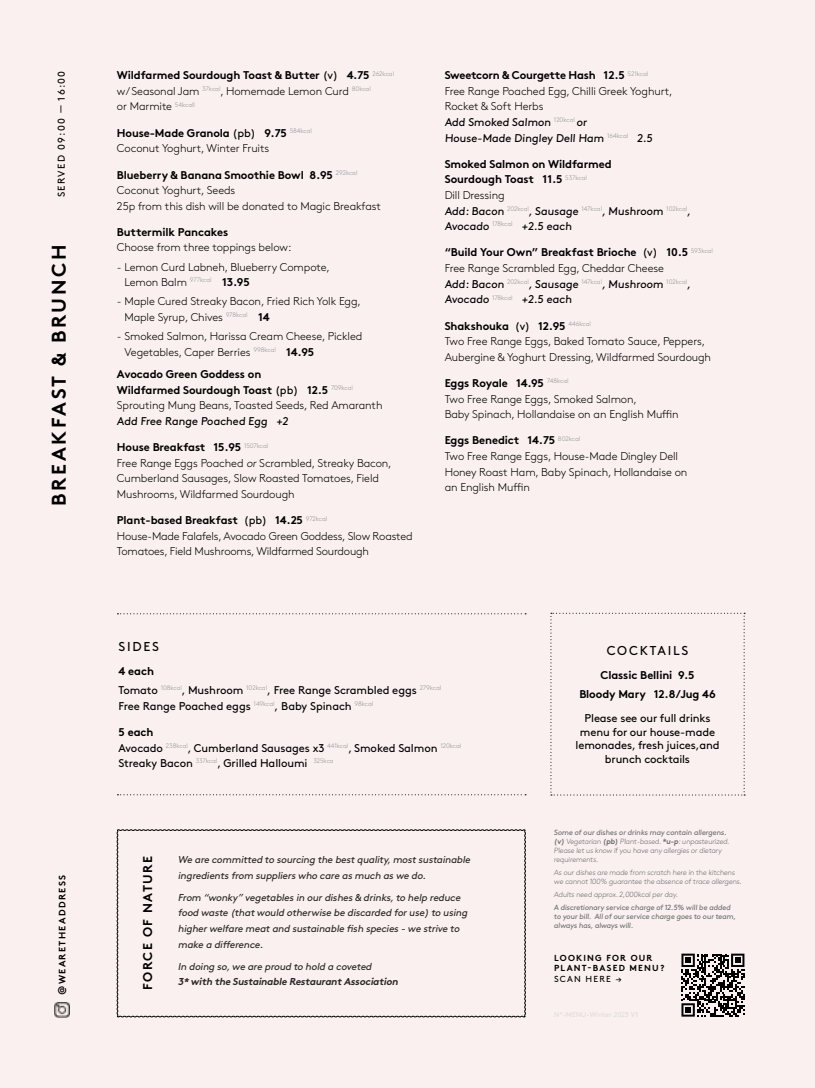
<style>
.page{position:relative;width:815px;height:1088px;background:#faf0ef}
.page>*{position:absolute;margin:0;border:0;box-sizing:border-box;transform-origin:0 0}
.t1{font:700 19.88px "Brown Std";letter-spacing:.135em;color:#000}
.t2{font:12.88px "Brown Std";letter-spacing:.135em;color:#000}
.t3{font:700 12.75px "Brown Std";letter-spacing:.11em;color:#000}
.t4{font:300 11.25px/15.6px "Brown Std";letter-spacing:-.01em;color:#000}
.t5{font:11.25px/15.6px "Brown Std";letter-spacing:-.01em;color:#000}
.t6{font:700 11.25px/15.6px "Brown Std";letter-spacing:-.01em;color:#000}
.t7{font:italic 10px/15.9px "Brown Std";color:#000}
.t8{font:italic 700 10px "Brown Std";color:#000}
.t9{font:9.88px "Brown Std";letter-spacing:.125em;color:#000}
.t10{font:700 9.25px "Brown Std";letter-spacing:.135em;color:#000}
.t11{font:700 8.75px/10.5px "Brown Std";letter-spacing:.135em;color:#000}
.t12{font:8.75px "Brown Std";letter-spacing:.135em;color:#000}
.t13{font:300 7.5px/9px "Brown Std";color:#6d6e71}
.t14{font:7.5px/9px "Brown Std";color:#6d6e71}
.t15{font:7.12px "Brown Std";color:#dcddde}
.s1{font-weight:700}
.s2{font-weight:400}
.s3{font-weight:300}
</style>
<div class="page">
<svg style="left:117px;top:829px;width:409px;height:188px"></svg>
<svg style="left:681px;top:953px;width:64px;height:64px"></svg>
<svg style="left:681px;top:953px;width:63px;height:63px"></svg>
<img style="left:55px;top:1002px;width:14px;height:15px">
<svg style="left:117px;top:794px;width:409px;height:1px"></svg>
<svg style="left:117px;top:613px;width:409px;height:1px"></svg>
<svg style="left:550px;top:613px;width:195px;height:182px"></svg>
<p class="t9" style="left:56px;top:197px;width:128px;rotate:-90deg">SERVED 09:00 — 16:00</p>
<h1 class="t1" style="left:47px;top:506px;width:263px;rotate:-90deg">BREAKFAST &amp; BRUNCH</h1>
<p class="t10" style="left:57px;top:995px;width:121px;rotate:-90deg">@WEARETHEADDRESS</p>
<p class="t4" style="left:117px;top:68px;width:279px"><span class="s1">Wildfarmed Sourdough Toast &amp; Butter</span> <span class="s2">(v)</span> <span class="s1">4.75</span> <sup>262kcal </sup>w/ Seasonal Jam <sup>37kcal</sup>, Homemade Lemon Curd <sup>80kcal<br></sup>or Marmite <sup>54kcall</sup></p>
<p class="t4" style="left:117px;top:125px;width:197px"><span class="s1">House-Made Granola</span> <span class="s2">(pb)</span> <span class="s1">9.75</span> <sup>584kcal<br></sup>Coconut Yoghurt, Winter Fruits</p>
<p class="t4" style="left:117px;top:167px;width:266px"><span class="s1">Blueberry &amp; Banana Smoothie Bowl 8.95</span> <sup>292kcal<br></sup>Coconut Yoghurt, Seeds<br>25p from this dish will be donated to Magic Breakfast</p>
<p class="t6" style="left:117px;top:224px;width:113px">Buttermilk Pancakes</p>
<p class="t4" style="left:117px;top:240px;width:176px">Choose from three toppings below:</p>
<p class="t4" style="left:124px;top:259px;width:207px;text-indent:-8px">- Lemon Curd Labneh, Blueberry Compote,<br>Lemon Balm <sup>977kcal</sup> <span class="s1">13.95</span></p>
<p class="t4" style="left:124px;top:294px;width:238px;text-indent:-8px">- Maple Cured Streaky Bacon, Fried Rich Yolk Egg,<br>Maple Syrup, Chives <sup>978kcal</sup> <span class="s1">14</span></p>
<p class="t4" style="left:124px;top:328px;width:239px;text-indent:-8px">- Smoked Salmon, Harissa Cream Cheese, Pickled<br>Vegetables, Caper Berries <sup>998kcal</sup> <span class="s1">14.95</span></p>
<p class="t6" style="left:117px;top:366px;width:267px">Avocado Green Goddess on<br>Wildfarmed Sourdough Toast <span class="s2">(pb)</span> 12.5 <sup>709kcal<br></sup><span class="s3">Sprouting Mung Beans, Toasted Seeds, Red Amaranth</span></p>
<p class="t5" style="left:117px;top:413px;width:174px">Add Free Range Poached Egg +2</p>
<p class="t4" style="left:117px;top:440px;width:276px"><span class="s1">House Breakfast 15.95</span> <sup>1507kcal<br></sup>Free Range Eggs Poached or Scrambled, Streaky Bacon, Cumberland Sausages, Slow Roasted Tomatoes, Field Mushrooms, Wildfarmed Sourdough</p>
<p class="t4" style="left:117px;top:513px;width:297px"><span class="s1">Plant-based Breakfast</span> <span class="s2">(pb)</span> <span class="s1">14.25</span> <sup>972kcal<br></sup>House-Made Falafels, Avocado Green Goddess, Slow Roasted<br>Tomatoes, Field Mushrooms, Wildfarmed Sourdough</p>
<p class="t4" style="left:445px;top:68px;width:229px"><span class="s1">Sweetcorn &amp; Courgette Hash 12.5</span> <sup>521kcal<br></sup>Free Range Poached Egg, Chilli Greek Yoghurt, Rocket &amp; Soft Herbs<br><span class="s2">Add Smoked Salmon</span> <sup>120kcal</sup> <span class="s2">or<br>House-Made Dingley Dell Ham</span> <sup>164kcal</sup> <span class="s2">2.5</span></p>
<p class="t6" style="left:445px;top:156px;width:249px">Smoked Salmon on Wildfarmed<br>Sourdough Toast 11.5 <sup>537kcal<br></sup><span class="s3">Dill Dressing<br></span><span class="s2">Add: Bacon</span> <sup>202kcal</sup><span class="s2">, Sausage</span> <sup>147kcal</sup><span class="s2">, Mushroom</span> <sup>102kcal</sup><span class="s2">,<br>Avocado</span> <sup>178kcal</sup> <span class="s2">+2.5 each</span></p>
<p class="t5" style="left:445px;top:245px;width:270px"><span class="s1">“Build Your Own” Breakfast Brioche</span> (v) <span class="s1">10.5</span> <sup>593kcal </sup><span class="s3">Free Range Scrambled Egg, Cheddar Cheese<br></span>Add: Bacon <sup>202kcal</sup>, Sausage <sup>147kcal</sup>, Mushroom <sup>102kcal</sup>, Avocado <sup>178kcal</sup> +2.5 each</p>
<p class="t4" style="left:445px;top:318px;width:268px"><span class="s1">Shakshouka</span> <span class="s2">(v)</span> <span class="s1">12.95</span> <sup>446kcal<br></sup>Two Free Range Eggs, Baked Tomato Sauce, Peppers,<br>Aubergine &amp; Yoghurt Dressing, Wildfarmed Sourdough</p>
<p class="t4" style="left:445px;top:375px;width:236px"><span class="s1">Eggs Royale 14.95</span> <sup>748kcal<br></sup>Two Free Range Eggs, Smoked Salmon,<br>Baby Spinach, Hollandaise on an English Muffin</p>
<p class="t4" style="left:445px;top:433px;width:244px"><span class="s1">Eggs Benedict 14.75</span> <sup>802kcal<br></sup>Two Free Range Eggs, House-Made Dingley Dell Honey Roast Ham, Baby Spinach, Hollandaise on an English Muffin</p>
<p class="t2" style="left:119px;top:639px;width:42px">SIDES</p>
<p class="t5" style="left:119px;top:661px;width:324px;line-height:19.1px"><span class="s1">4 each<br></span>Tomato <sup>108kcal</sup>, Mushroom <sup>102kcal</sup>, Free Range Scrambled eggs <sup>279kcal</sup></p>
<p class="t5" style="left:119px;top:698px;width:256px">Free Range Poached eggs <sup>149kcal</sup>, Baby Spinach <sup>98kcal</sup></p>
<p class="t5" style="left:119px;top:724px;width:344px"><span class="s1">5 each<br></span>Avocado <sup>238kcal</sup>, Cumberland Sausages x3 <sup>441kcal</sup>, Smoked Salmon <sup>120kcal<br></sup>Streaky Bacon <sup>337kcal</sup>, Grilled Halloumi <sup>325kca</sup></p>
<p class="t3" style="left:140px;top:989px;width:135px;rotate:-90deg">FORCE OF NATURE</p>
<p class="t7" style="left:178px;top:852px;width:296px">We are committed to sourcing the bestquality,mostsustainable ingredients from suppliers who care as much as we do.</p>
<p class="t7" style="left:178px;top:889px;width:293px">From “wonky” vegetables in ourdishes &amp; drinks,to help reduce food waste (thatwould otherwise be discarded foruse) to using higherwelfare meatand sustainable fish species - we strive to make a difference.</p>
<p class="t7" style="left:178px;top:958px;width:197px">In doing so,we are proud to hold a coveted</p>
<p class="t8" style="left:178px;top:976px;width:224px">3* with the Sustainable Restaurant Association</p>
<p class="t2" style="left:607px;top:643px;width:83px">COCKTAILS</p>
<p class="t6" style="left:579px;top:665px;width:138px;line-height:19.1px;text-align:center">Classic Bellini 9.5<br>Bloody Mary 12.8/Jug 46</p>
<p class="t5" style="left:576px;top:712px;width:145px;line-height:13.5px;text-align:center">Please see our full drinks menu for our house-made lemonades, fresh juices,and brunch cocktails</p>
<p class="t13" style="left:554px;top:828px;width:178px"><span class="s2">Some of our dishes or drinks may contain allergens. </span><span class="s1">(v)</span> Vegetarian <span class="s1">(pb)</span> Plant-based.<span class="s1">*u-p</span>:unpasteurized.<br>Please let us know if you have any allergies or dietary requirements.</p>
<p class="t13" style="left:554px;top:868px;width:190px">As our dishes are made from scratch here in the kitchens we cannot 100% guarantee the absence of trace allergens.</p>
<p class="t13" style="left:554px;top:890px;width:127px">Adults need approx.2,000kcal per day.</p>
<p class="t14" style="left:554px;top:903px;width:184px">A discretionary service charge of 12.5% will be added to your bill. All of our service charge goes to our team, always has,always will.</p>
<p class="t11" style="left:554px;top:952px;width:112px">LOOKING FOR OUR<br>PLANT-BASED MENU?</p>
<p class="t12" style="left:554px;top:973px;width:69px">SCAN HERE →</p>
<p class="t15" style="left:554px;top:1010px;width:86px">Nº-MENU-Winter 2023 V1</p>
</div>
